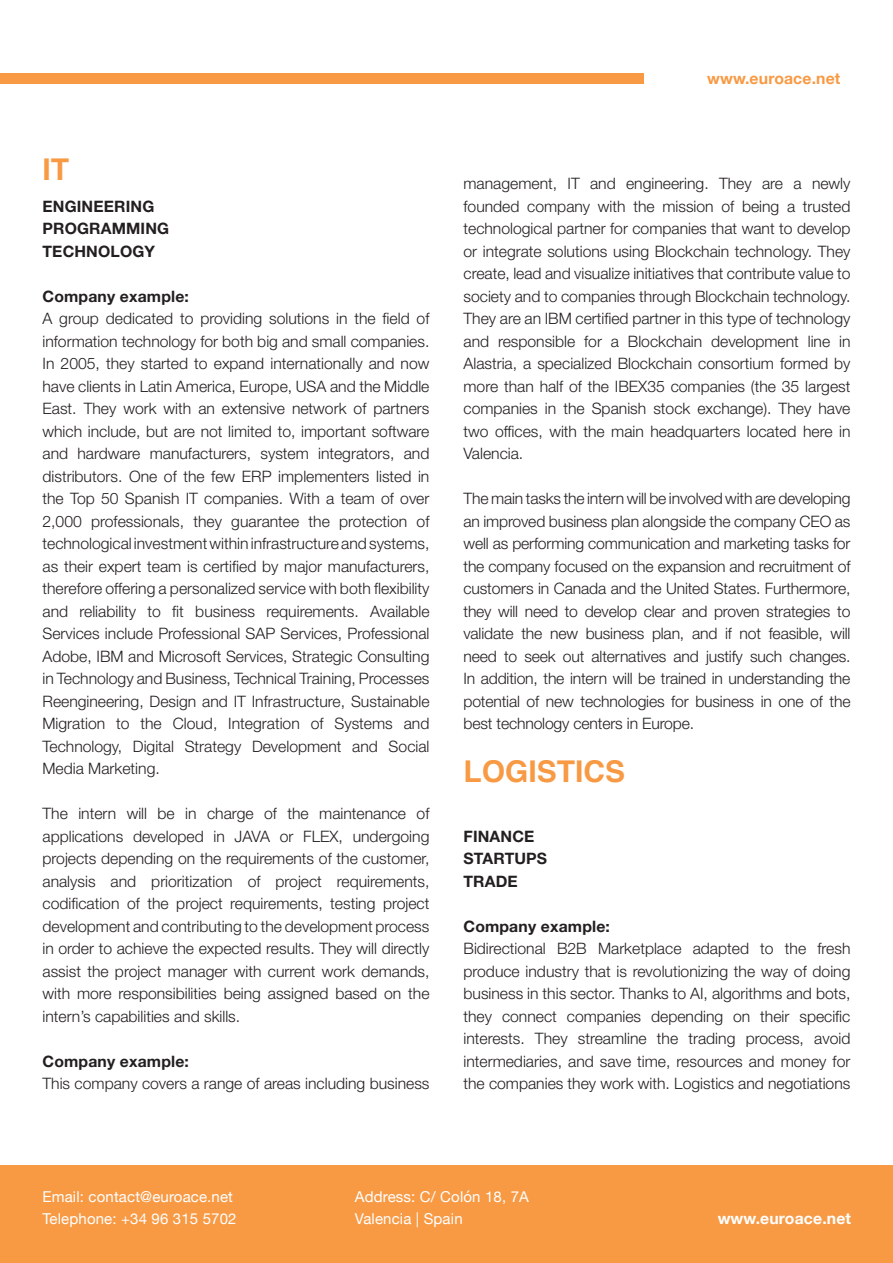
<style>
.page{position:relative;width:893px;height:1263px;background:#fff}
.page>*{position:absolute;margin:0;border:0;box-sizing:border-box;transform-origin:0 0}
.Título_1{font:700 30px "Helvetica";color:#f89a44}
.Texto_corrido{font:300 15.75px/22.5px "Helvetica Neue LT Std";color:#231f20;text-align:justify}
.Título_2{font:700 15.75px "Helvetica Neue LT Std";letter-spacing:.01em;color:#231f20}
.t1{font:700 15.75px "Helvetica Neue";letter-spacing:.01em;color:#fff}
.t2{font:700 15.75px "Helvetica Neue";letter-spacing:.01em;color:#f89a44}
.t3{font:15px/22.5px "Helvetica Neue";letter-spacing:.01em;color:#fff}
</style>
<div class="page">
<div style="left:0;top:1165px;width:893px;height:98px;background:#f89a44"></div>
<div style="left:0;top:74px;width:644px;height:10px;background:#f89a44"></div>
<p class="Título_1" style="left:43px;top:145px;width:28px">IT</p>
<p class="Título_2" style="left:43px;top:196px;width:113px">ENGINEERING</p>
<p class="Título_2" style="left:43px;top:219px;width:128px">PROGRAMMING</p>
<p class="Título_2" style="left:43px;top:241px;width:114px">TECHNOLOGY</p>
<p class="Título_2" style="left:43px;top:286px;width:148px">Company example:</p>
<p class="Texto_corrido" style="left:43px;top:307px;width:388px">A group dedicated to providing solutions in the field of information technology for both big and small companies.<br>In 2005, they started to expand internationally and now have clients in Latin America, Europe, USA and the Middle East. They work with an extensive network of partners which include, but are not limited to, important software and hardware manufacturers, system integrators, and distributors. One of the few ERP implementers listed in the Top 50 Spanish IT companies. With a team of over 2,000 professionals, they guarantee the protection of technological investment within infrastructure and systems, as their expert team is certified by major manufacturers, therefore offering a personalized service with both flexibility and reliability to fit business requirements. Available Services include Professional SAP Services, Professional Adobe, IBM and Microsoft Services, Strategic Consulting in Technology and Business, Technical Training, Processes Reengineering, Design and IT Infrastructure, Sustainable Migration to the Cloud, Integration of Systems and Technology, Digital Strategy Development and Social Media Marketing.</p>
<p class="Texto_corrido" style="left:43px;top:802px;width:388px">The intern will be in charge of the maintenance of applications developed in JAVA or FLEX, undergoing projects depending on the requirements of the customer, analysis and prioritization of project requirements, codification of the project requirements, testing project development and contributing to the development process in order to achieve the expected results. They will directly assist the project manager with current work demands, with more responsibilities being assigned based on the intern’s capabilities and skills.</p>
<p class="Título_2" style="left:43px;top:1051px;width:148px">Company example:</p>
<p class="Texto_corrido" style="left:43px;top:1072px;width:388px">This company covers a range of areas including business</p>
<p class="t2" style="left:707px;top:66px;width:135px">www.euroace.net</p>
<p class="Texto_corrido" style="left:463px;top:172px;width:388px">management, IT and engineering. They are a newly founded company with the mission of being a trusted technological partner for companies that want to develop or integrate solutions using Blockchain technology. They create, lead and visualize initiatives that contribute value to society and to companies through Blockchain technology.<br>They are an IBM certified partner in this type of technology and responsible for a Blockchain development line in Alastria, a specialized Blockchain consortium formed by more than half of the IBEX35 companies (the 35 largest companies in the Spanish stock exchange). They have two offices, with the main headquarters located here in Valencia.</p>
<p class="Texto_corrido" style="left:463px;top:487px;width:388px">The main tasks the intern will be involved with are developing an improved business plan alongside the company CEO as well as performing communication and marketing tasks for the company focused on the expansion and recruitment of customers in Canada and the United States. Furthermore, they will need to develop clear and proven strategies to validate the new business plan, and if not feasible, will need to seek out alternatives and justify such changes.<br>In addition, the intern will be trained in understanding the potential of new technologies for business in one of the best technology centers in Europe.</p>
<p class="Título_1" style="left:463px;top:747px;width:163px">LOGISTICS</p>
<p class="Título_2" style="left:463px;top:826px;width:72px">FINANCE</p>
<p class="Título_2" style="left:463px;top:849px;width:85px">STARTUPS</p>
<p class="Título_2" style="left:463px;top:871px;width:56px">TRADE</p>
<p class="Título_2" style="left:463px;top:916px;width:148px">Company example:</p>
<p class="Texto_corrido" style="left:463px;top:937px;width:388px">Bidirectional B2B Marketplace adapted to the fresh produce industry that is revolutionizing the way of doing business in this sector. Thanks to AI, algorithms and bots, they connect companies depending on their specific interests. They streamline the trading process, avoid intermediaries, and save time, resources and money for the companies they work with. Logistics and negotiations</p>
<p class="t3" style="left:43px;top:1186px;width:195px">Email: contact@euroace.net<br>Telephone: +34 96 315 5702</p>
<p class="t3" style="left:355px;top:1186px;width:176px">Address: C/ Colón 18, 7A<br>Valencia | Spain</p>
<p class="t1" style="left:718px;top:1206px;width:135px">www.euroace.net</p>
</div>
